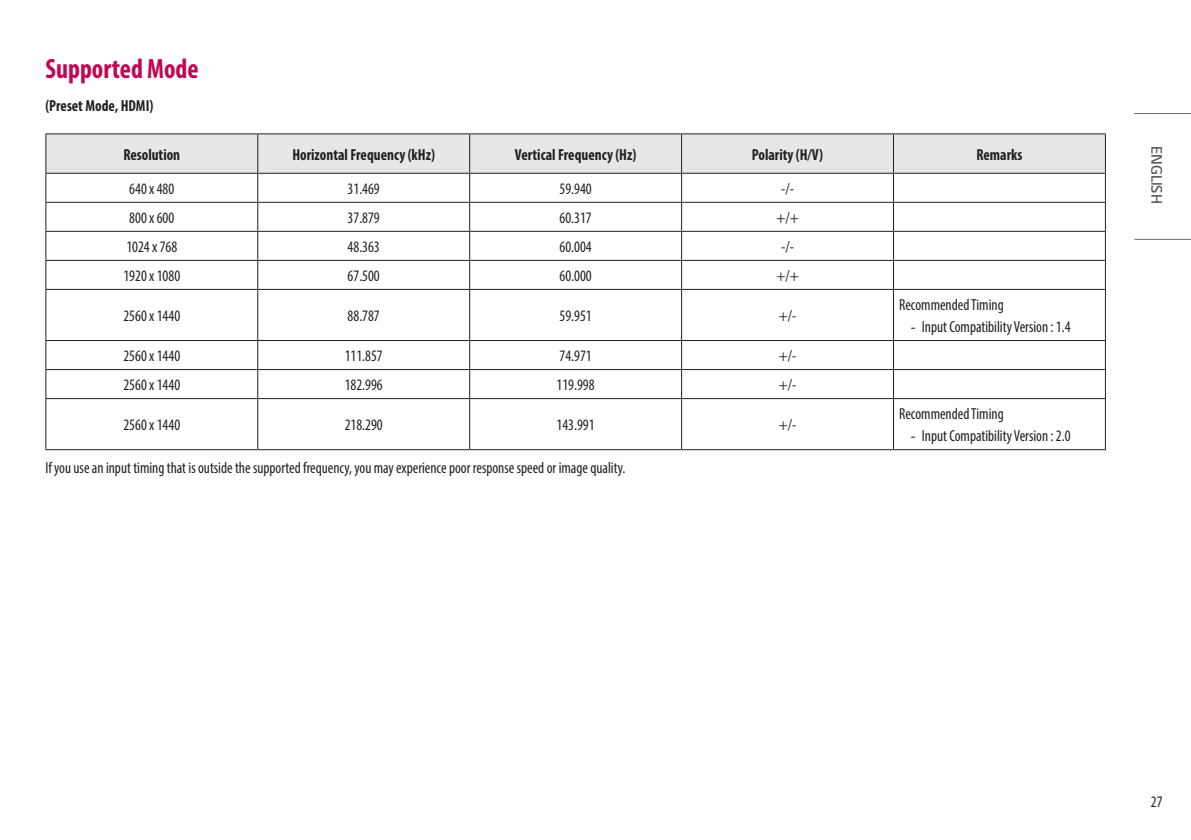
<style>
.page{position:relative;width:1191px;height:840px;background:#fff}
.page>*{position:absolute;margin:0;border:0;box-sizing:border-box;transform-origin:0 0}
.Title2{font:700 condensed 28px "Myriad Pro";color:#c30552;scale:.95 1}
.Body{font:condensed 16px "Myriad Pro";color:#231f20;scale:.95 1}
.Body_Center{font:condensed 16px "Myriad Pro";color:#231f20;scale:.95 1}
.Body_Bold_Center{font:700 condensed 16px "Myriad Pro";color:#231f20;scale:.95 1}
.Body_Bold{font:700 condensed 16px "Myriad Pro";color:#231f20;scale:.95 1}
.t1{font:300 16px "LG Smart";color:#57585a;scale:.95 1}
.s1{font-family:"LG Smart";font-stretch:normal}
</style>
<div class="page">
<hr style="left:1134px;top:113px;width:57px;height:1px;background:#6c6d70">
<hr style="left:1134px;top:239px;width:57px;height:1px;background:#6c6d70">
<div style="left:46px;top:134px;width:1059px;height:39px;background:#e6e7e9"></div>
<hr style="left:45px;top:133px;width:213px;height:1px;background:#231f20">
<hr style="left:45px;top:134px;width:1px;height:39px;background:#231f20">
<hr style="left:45px;top:173px;width:213px;height:1px;background:#231f20">
<hr style="left:258px;top:133px;width:212px;height:1px;background:#231f20">
<hr style="left:257px;top:134px;width:1px;height:39px;background:#231f20">
<hr style="left:258px;top:173px;width:212px;height:1px;background:#231f20">
<hr style="left:470px;top:133px;width:211px;height:1px;background:#231f20">
<hr style="left:469px;top:134px;width:1px;height:39px;background:#231f20">
<hr style="left:470px;top:173px;width:211px;height:1px;background:#231f20">
<hr style="left:681px;top:133px;width:212px;height:1px;background:#231f20">
<hr style="left:681px;top:134px;width:1px;height:39px;background:#231f20">
<hr style="left:681px;top:173px;width:212px;height:1px;background:#231f20">
<hr style="left:893px;top:133px;width:213px;height:1px;background:#231f20">
<hr style="left:893px;top:134px;width:1px;height:39px;background:#231f20">
<hr style="left:1105px;top:134px;width:1px;height:39px;background:#231f20">
<hr style="left:893px;top:173px;width:213px;height:1px;background:#231f20">
<hr style="left:45px;top:202px;width:213px;height:1px;background:#231f20">
<hr style="left:258px;top:202px;width:212px;height:1px;background:#231f20">
<hr style="left:470px;top:202px;width:211px;height:1px;background:#231f20">
<hr style="left:681px;top:202px;width:212px;height:1px;background:#231f20">
<hr style="left:893px;top:202px;width:213px;height:1px;background:#231f20">
<hr style="left:45px;top:231px;width:213px;height:1px;background:#231f20">
<hr style="left:258px;top:231px;width:212px;height:1px;background:#231f20">
<hr style="left:470px;top:231px;width:211px;height:1px;background:#231f20">
<hr style="left:681px;top:231px;width:212px;height:1px;background:#231f20">
<hr style="left:893px;top:231px;width:213px;height:1px;background:#231f20">
<hr style="left:45px;top:260px;width:213px;height:1px;background:#231f20">
<svg style="left:45px;top:174px;width:1px;height:115px"></svg>
<hr style="left:258px;top:260px;width:212px;height:1px;background:#231f20">
<svg style="left:257px;top:174px;width:1px;height:115px"></svg>
<hr style="left:470px;top:260px;width:211px;height:1px;background:#231f20">
<svg style="left:469px;top:174px;width:1px;height:115px"></svg>
<hr style="left:681px;top:260px;width:212px;height:1px;background:#231f20">
<svg style="left:681px;top:174px;width:1px;height:115px"></svg>
<hr style="left:893px;top:260px;width:213px;height:1px;background:#231f20">
<svg style="left:893px;top:174px;width:1px;height:115px"></svg>
<svg style="left:1105px;top:174px;width:1px;height:115px"></svg>
<hr style="left:45px;top:289px;width:213px;height:1px;background:#231f20">
<hr style="left:45px;top:290px;width:1px;height:50px;background:#231f20">
<hr style="left:258px;top:289px;width:212px;height:1px;background:#231f20">
<hr style="left:257px;top:290px;width:1px;height:50px;background:#231f20">
<hr style="left:470px;top:289px;width:211px;height:1px;background:#231f20">
<hr style="left:469px;top:290px;width:1px;height:50px;background:#231f20">
<hr style="left:681px;top:289px;width:212px;height:1px;background:#231f20">
<hr style="left:681px;top:290px;width:1px;height:50px;background:#231f20">
<hr style="left:893px;top:289px;width:213px;height:1px;background:#231f20">
<hr style="left:893px;top:290px;width:1px;height:50px;background:#231f20">
<hr style="left:1105px;top:290px;width:1px;height:50px;background:#231f20">
<hr style="left:45px;top:340px;width:213px;height:1px;background:#231f20">
<hr style="left:258px;top:340px;width:212px;height:1px;background:#231f20">
<hr style="left:470px;top:340px;width:211px;height:1px;background:#231f20">
<hr style="left:681px;top:340px;width:212px;height:1px;background:#231f20">
<hr style="left:893px;top:340px;width:213px;height:1px;background:#231f20">
<hr style="left:45px;top:369px;width:213px;height:1px;background:#231f20">
<svg style="left:45px;top:341px;width:1px;height:57px"></svg>
<hr style="left:258px;top:369px;width:212px;height:1px;background:#231f20">
<svg style="left:257px;top:341px;width:1px;height:57px"></svg>
<hr style="left:470px;top:369px;width:211px;height:1px;background:#231f20">
<svg style="left:469px;top:341px;width:1px;height:57px"></svg>
<hr style="left:681px;top:369px;width:212px;height:1px;background:#231f20">
<svg style="left:681px;top:341px;width:1px;height:57px"></svg>
<hr style="left:893px;top:369px;width:213px;height:1px;background:#231f20">
<svg style="left:893px;top:341px;width:1px;height:57px"></svg>
<svg style="left:1105px;top:341px;width:1px;height:57px"></svg>
<hr style="left:45px;top:398px;width:213px;height:1px;background:#231f20">
<hr style="left:45px;top:399px;width:1px;height:50px;background:#231f20">
<hr style="left:258px;top:398px;width:212px;height:1px;background:#231f20">
<hr style="left:257px;top:399px;width:1px;height:50px;background:#231f20">
<hr style="left:470px;top:398px;width:211px;height:1px;background:#231f20">
<hr style="left:469px;top:399px;width:1px;height:50px;background:#231f20">
<hr style="left:681px;top:398px;width:212px;height:1px;background:#231f20">
<hr style="left:681px;top:399px;width:1px;height:50px;background:#231f20">
<hr style="left:893px;top:398px;width:213px;height:1px;background:#231f20">
<hr style="left:893px;top:399px;width:1px;height:50px;background:#231f20">
<hr style="left:1105px;top:399px;width:1px;height:50px;background:#231f20">
<hr style="left:45px;top:449px;width:213px;height:1px;background:#231f20">
<hr style="left:258px;top:449px;width:212px;height:1px;background:#231f20">
<hr style="left:470px;top:449px;width:211px;height:1px;background:#231f20">
<hr style="left:681px;top:449px;width:212px;height:1px;background:#231f20">
<hr style="left:893px;top:449px;width:213px;height:1px;background:#231f20">
<p class="Title2" style="left:45px;top:51px;width:163px">Supported Mode</p>
<p class="Body_Bold" style="left:45px;top:96px;width:115px">(Preset Mode, HDMI)</p>
<p class="Body_Bold_Center" style="left:123px;top:144px;width:61px">Resolution</p>
<p class="Body_Bold_Center" style="left:292px;top:144px;width:151px">Horizontal Frequency (kHz)</p>
<p class="Body_Bold_Center" style="left:515px;top:144px;width:129px">Vertical Frequency (Hz)</p>
<p class="Body_Bold_Center" style="left:752px;top:144px;width:77px">Polarity (H/V)</p>
<p class="Body_Bold_Center" style="left:976px;top:144px;width:50px">Remarks</p>
<p class="Body_Center" style="left:129px;top:179px;width:49px">640 x 480</p>
<p class="Body_Center" style="left:347px;top:179px;width:35px">31.469</p>
<p class="Body_Center" style="left:559px;top:179px;width:35px">59.940</p>
<p class="Body_Center" style="left:781px;top:179px;width:15px">-/-</p>
<p class="Body_Center" style="left:129px;top:208px;width:49px">800 x 600</p>
<p class="Body_Center" style="left:347px;top:208px;width:35px">37.879</p>
<p class="Body_Center" style="left:559px;top:208px;width:35px">60.317</p>
<p class="Body_Center" style="left:776px;top:208px;width:25px">+/+</p>
<p class="Body_Center" style="left:126px;top:237px;width:55px">1024 x 768</p>
<p class="Body_Center" style="left:347px;top:237px;width:35px">48.363</p>
<p class="Body_Center" style="left:559px;top:237px;width:35px">60.004</p>
<p class="Body_Center" style="left:781px;top:237px;width:15px">-/-</p>
<p class="Body_Center" style="left:123px;top:266px;width:61px">1920 x 1080</p>
<p class="Body_Center" style="left:347px;top:266px;width:35px">67.500</p>
<p class="Body_Center" style="left:559px;top:266px;width:35px">60.000</p>
<p class="Body_Center" style="left:776px;top:266px;width:25px">+/+</p>
<p class="Body_Center" style="left:123px;top:306px;width:61px">2560 x 1440</p>
<p class="Body_Center" style="left:347px;top:306px;width:35px">88.787</p>
<p class="Body_Center" style="left:559px;top:306px;width:35px">59.951</p>
<p class="Body_Center" style="left:778px;top:306px;width:20px">+/-</p>
<p class="Body" style="left:899px;top:295px;width:112px">Recommended Timing</p>
<p class="Body" style="left:910px;top:317px;width:170px"><span class="s1">-</span> Input Compatibility Version : 1.4</p>
<p class="Body_Center" style="left:123px;top:346px;width:61px">2560 x 1440</p>
<p class="Body_Center" style="left:345px;top:346px;width:42px">111.857</p>
<p class="Body_Center" style="left:559px;top:346px;width:35px">74.971</p>
<p class="Body_Center" style="left:778px;top:346px;width:20px">+/-</p>
<p class="Body_Center" style="left:123px;top:375px;width:61px">2560 x 1440</p>
<p class="Body_Center" style="left:345px;top:375px;width:42px">182.996</p>
<p class="Body_Center" style="left:556px;top:375px;width:42px">119.998</p>
<p class="Body_Center" style="left:778px;top:375px;width:20px">+/-</p>
<p class="Body_Center" style="left:123px;top:415px;width:61px">2560 x 1440</p>
<p class="Body_Center" style="left:345px;top:415px;width:42px">218.290</p>
<p class="Body_Center" style="left:556px;top:415px;width:42px">143.991</p>
<p class="Body_Center" style="left:778px;top:415px;width:20px">+/-</p>
<p class="Body" style="left:45px;top:457px;width:612px">If you use an input timing that is outside the supported frequency, you may experience poor response speed or image quality.</p>
<p class="Body" style="left:899px;top:404px;width:112px">Recommended Timing</p>
<p class="Body" style="left:910px;top:426px;width:170px"><span class="s1">-</span> Input Compatibility Version : 2.0</p>
<p class="t1" style="left:1167px;top:146px;width:62px;rotate:90deg">ENGLISH</p>
<p class="Body" style="left:1151px;top:791px;width:14px">27</p>
</div>
